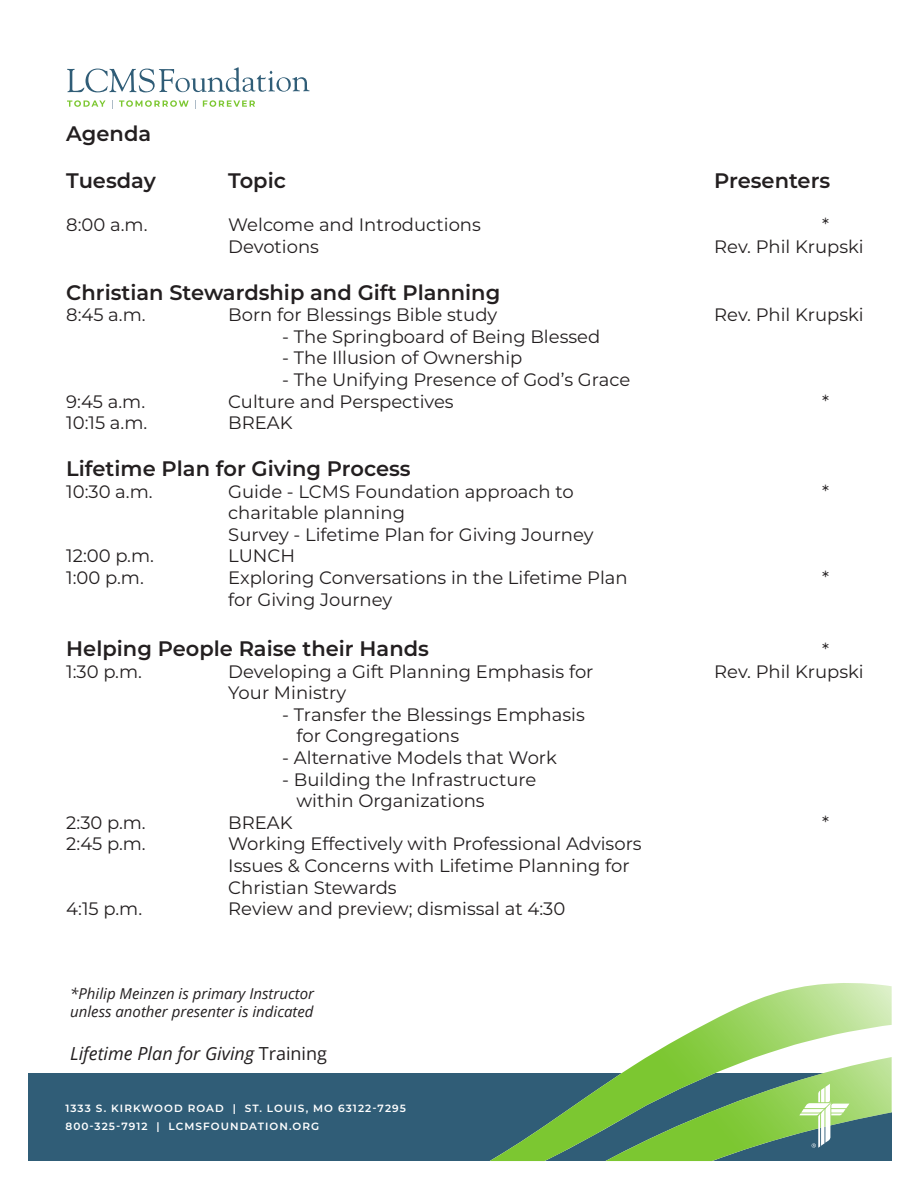
<style>
.page{position:relative;width:918px;height:1188px;background:#fff}
.page>*{position:absolute;margin:0;border:0;box-sizing:border-box;transform-origin:0 0}
.t1{font:600 21px "Montserrat";color:#231f20}
.t2{font:18px/21.6px "Montserrat";color:#231f20}
.t3{font:italic 18px "Open Sans";color:#231f20}
.t4{font:italic 15px/18px "Open Sans";color:#231f20}
.t5{font:600 10.5px/18px "Montserrat";letter-spacing:.1em;color:#fff}
.s1{font-style:normal}
</style>
<div class="page">
<div style="left:28px;top:1073px;width:864px;height:88px;background:#305d77"></div>
<svg style="left:490px;top:983px;width:402px;height:178px"></svg>
<svg style="left:799px;top:1084px;width:50px;height:64px"></svg>
<svg style="left:67px;top:67px;width:243px;height:25px"></svg>
<svg style="left:67px;top:100px;width:39px;height:7px"></svg>
<svg style="left:119px;top:100px;width:70px;height:7px"></svg>
<svg style="left:203px;top:100px;width:52px;height:7px"></svg>
<p class="t1" style="left:66px;top:119px;width:86px">Agenda</p>
<p class="t1" style="left:66px;top:166px;width:91px">Tuesday</p>
<p class="t1" style="left:228px;top:166px;width:59px">Topic</p>
<p class="t1" style="left:714px;top:166px;width:118px">Presenters</p>
<p class="t2" style="left:66px;top:213px;width:83px">8:00 a.m.</p>
<p class="t2" style="left:228px;top:213px;width:254px">Welcome and Introductions</p>
<p class="t2" style="left:822px;top:213px;width:8px">*</p>
<p class="t2" style="left:228px;top:235px;width:92px">Devotions</p>
<p class="t2" style="left:714px;top:235px;width:151px">Rev. Phil Krupski</p>
<p class="t1" style="left:66px;top:277px;width:436px">Christian Stewardship and Gift Planning</p>
<p class="t2" style="left:66px;top:303px;width:81px">8:45 a.m.</p>
<p class="t2" style="left:228px;top:303px;width:271px">Born for Blessings Bible study</p>
<p class="t2" style="left:714px;top:303px;width:151px">Rev. Phil Krupski</p>
<p class="t2" style="left:282px;top:325px;width:320px">- The Springboard of Being Blessed</p>
<p class="t2" style="left:282px;top:347px;width:242px">- The Illusion of Ownership</p>
<p class="t2" style="left:282px;top:368px;width:350px">- The Unifying Presence of God’s Grace</p>
<p class="t2" style="left:66px;top:390px;width:80px">9:45 a.m.</p>
<p class="t2" style="left:228px;top:390px;width:227px">Culture and Perspectives</p>
<p class="t2" style="left:822px;top:390px;width:8px">*</p>
<p class="t2" style="left:66px;top:411px;width:82px">10:15 a.m.</p>
<p class="t2" style="left:228px;top:411px;width:66px">BREAK</p>
<p class="t1" style="left:66px;top:454px;width:346px">Lifetime Plan for Giving Process</p>
<p class="t2" style="left:66px;top:480px;width:88px">10:30 a.m.</p>
<p class="t2" style="left:228px;top:480px;width:347px">Guide ‐ LCMS Foundation approach to</p>
<p class="t2" style="left:822px;top:480px;width:8px">*</p>
<p class="t2" style="left:228px;top:501px;width:367px">charitable planning<br>Survey ‐ Lifetime Plan for Giving Journey</p>
<p class="t2" style="left:66px;top:545px;width:89px">12:00 p.m.</p>
<p class="t2" style="left:228px;top:545px;width:68px">LUNCH</p>
<p class="t2" style="left:66px;top:566px;width:79px">1:00 p.m.</p>
<p class="t2" style="left:228px;top:566px;width:401px">Exploring Conversations in the Lifetime Plan</p>
<p class="t2" style="left:822px;top:566px;width:8px">*</p>
<p class="t2" style="left:228px;top:588px;width:165px">for Giving Journey</p>
<p class="t1" style="left:66px;top:634px;width:364px">Helping People Raise their Hands</p>
<p class="t2" style="left:822px;top:638px;width:8px">*</p>
<p class="t2" style="left:66px;top:660px;width:77px">1:30 p.m.</p>
<p class="t2" style="left:228px;top:660px;width:367px">Developing a Gift Planning Emphasis for</p>
<p class="t2" style="left:714px;top:660px;width:151px">Rev. Phil Krupski</p>
<p class="t2" style="left:228px;top:681px;width:120px">Your Ministry</p>
<p class="t2" style="left:282px;top:703px;width:304px">‐ Transfer the Blessings Emphasis</p>
<p class="t2" style="left:296px;top:725px;width:164px">for Congregations</p>
<p class="t2" style="left:282px;top:746px;width:276px">‐ Alternative Models that Work</p>
<p class="t2" style="left:296px;top:768px;width:242px;text-indent:-14px">‐ Building the Infrastructure within Organizations</p>
<p class="t2" style="left:66px;top:811px;width:81px">2:30 p.m.</p>
<p class="t2" style="left:228px;top:811px;width:66px">BREAK</p>
<p class="t2" style="left:822px;top:811px;width:8px">*</p>
<p class="t2" style="left:66px;top:833px;width:81px">2:45 p.m.</p>
<p class="t2" style="left:228px;top:833px;width:415px">Working Effectively with Professional Advisors</p>
<p class="t2" style="left:228px;top:854px;width:403px">Issues &amp; Concerns with Lifetime Planning for<br>Christian Stewards</p>
<p class="t2" style="left:66px;top:897px;width:77px">4:15 p.m.</p>
<p class="t2" style="left:228px;top:897px;width:339px">Review and preview; dismissal at 4:30</p>
<p class="t4" style="left:70px;top:984px;width:245px">*Philip Meinzen is primary Instructor unless another presenter is indicated</p>
<p class="t3" style="left:70px;top:1041px;width:258px">Lifetime Plan for Giving <span class="s1">Training</span></p>
<p class="t5" style="left:65px;top:1099px;width:342px">1333 S. KIRKWOOD ROAD | ST. LOUIS, MO 63122-7295<br>800-325-7912 | LCMSFOUNDATION.ORG</p>
</div>
